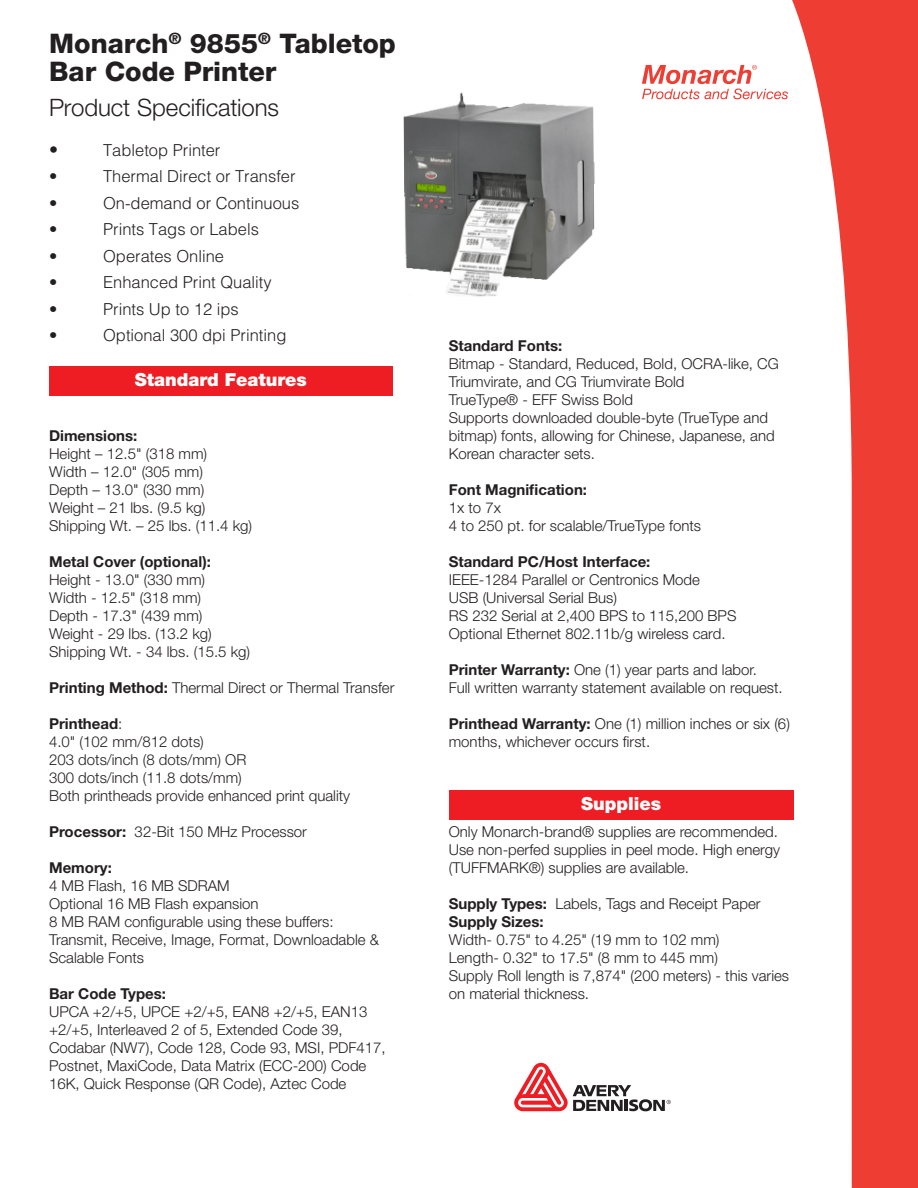
<style>
.page{position:relative;width:918px;height:1188px;background:#fff}
.page>*{position:absolute;margin:0;border:0;box-sizing:border-box;transform-origin:0 0}
.PRODUCT_HEAD{font:800 27px/28.5px "Helvetica Neue LT Std";color:#231f20}
.PRODUCT_HEAD-2{font:300 24px "Helvetica Neue LT Std";letter-spacing:-.005em;color:#231f20}
.t1{font:900 18px "Helvetica Neue LT Std";color:#fff}
.PRODUCT_HEAD-3{font:300 18px "Helvetica LT Std";color:#231f20}
.PRODUCT_HEAD-4{font:300 16.5px "Helvetica LT Std";color:#231f20}
.t2{font:300 15px/18px "Helvetica Neue LT Std";color:#231f20}
.t3{font:700 15px "Helvetica Neue LT Std";color:#231f20}
.s1{font-weight:700}
.s2{font-weight:300}
</style>
<div class="page">
<svg style="left:792px;top:0;width:126px;height:1188px;fill:#ee3e34"></svg>
<svg style="left:642px;top:65px;width:146px;height:34px"></svg>
<svg style="left:514px;top:1063px;width:157px;height:48px"></svg>
<div style="left:49px;top:367px;width:344px;height:29px;background:#ee1d23"></div>
<img style="left:403px;top:92px;width:192px;height:205px">
<div style="left:449px;top:790px;width:345px;height:30px;background:#ee1d23"></div>
<p class="PRODUCT_HEAD" style="left:49px;top:29px;width:348px">Monarch<sup>®</sup> 9855<sup>®</sup> Tabletop<br>Bar Code Printer</p>
<p class="PRODUCT_HEAD-2" style="left:49px;top:93px;width:231px">Product Specifications</p>
<p class="PRODUCT_HEAD-3" style="left:49px;top:138px;width:10px">•</p>
<p class="PRODUCT_HEAD-4" style="left:103px;top:139px;width:119px">Tabletop Printer</p>
<p class="PRODUCT_HEAD-4" style="left:49px;top:166px;width:10px">•</p>
<p class="PRODUCT_HEAD-4" style="left:103px;top:166px;width:194px">Thermal Direct or Transfer</p>
<p class="PRODUCT_HEAD-4" style="left:49px;top:193px;width:10px">•</p>
<p class="PRODUCT_HEAD-4" style="left:103px;top:193px;width:198px">On-demand or Continuous</p>
<p class="PRODUCT_HEAD-4" style="left:49px;top:219px;width:10px">•</p>
<p class="PRODUCT_HEAD-4" style="left:103px;top:219px;width:157px">Prints Tags or Labels</p>
<p class="PRODUCT_HEAD-4" style="left:49px;top:246px;width:10px">•</p>
<p class="PRODUCT_HEAD-4" style="left:103px;top:246px;width:123px">Operates Online</p>
<p class="PRODUCT_HEAD-4" style="left:49px;top:272px;width:10px">•</p>
<p class="PRODUCT_HEAD-4" style="left:103px;top:272px;width:170px">Enhanced Print Quality</p>
<p class="PRODUCT_HEAD-4" style="left:49px;top:299px;width:10px">•</p>
<p class="PRODUCT_HEAD-4" style="left:103px;top:299px;width:137px">Prints Up to 12 ips</p>
<p class="PRODUCT_HEAD-4" style="left:49px;top:325px;width:10px">•</p>
<p class="PRODUCT_HEAD-4" style="left:103px;top:325px;width:185px">Optional 300 dpi Printing</p>
<p class="t1" style="left:135px;top:369px;width:174px">Standard Features</p>
<p class="t3" style="left:49px;top:426px;width:90px">Dimensions:</p>
<p class="t2" style="left:49px;top:444px;width:160px">Height – 12.5" (318 mm)</p>
<p class="t2" style="left:49px;top:462px;width:156px">Width – 12.0" (305 mm)</p>
<p class="t2" style="left:49px;top:480px;width:157px">Depth – 13.0" (330 mm)</p>
<p class="t2" style="left:49px;top:498px;width:158px">Weight – 21 lbs. (9.5 kg)</p>
<p class="t2" style="left:49px;top:516px;width:205px">Shipping Wt. – 25 lbs. (11.4 kg)</p>
<p class="t3" style="left:49px;top:552px;width:163px">Metal Cover (optional):</p>
<p class="t2" style="left:49px;top:570px;width:158px">Height - 13.0" (330 mm)</p>
<p class="t2" style="left:49px;top:588px;width:154px">Width - 12.5" (318 mm)</p>
<p class="t2" style="left:49px;top:606px;width:155px">Depth - 17.3" (439 mm)</p>
<p class="t2" style="left:49px;top:624px;width:164px">Weight - 29 lbs. (13.2 kg)</p>
<p class="t2" style="left:49px;top:642px;width:203px">Shipping Wt. - 34 lbs. (15.5 kg)</p>
<p class="t2" style="left:49px;top:678px;width:347px"><span class="s1">Printing Method:</span> Thermal Direct or Thermal Transfer</p>
<p class="t3" style="left:49px;top:714px;width:75px">Printhead<span class="s2">:</span></p>
<p class="t2" style="left:49px;top:732px;width:156px">4.0" (102 mm/812 dots)</p>
<p class="t2" style="left:49px;top:750px;width:199px">203 dots/inch (8 dots/mm) OR</p>
<p class="t2" style="left:49px;top:768px;width:194px">300 dots/inch (11.8 dots/mm)</p>
<p class="t2" style="left:49px;top:786px;width:303px">Both printheads provide enhanced print quality</p>
<p class="t2" style="left:49px;top:822px;width:259px"><span class="s1">Processor:</span> 32-Bit 150 MHz Processor</p>
<p class="t3" style="left:49px;top:858px;width:64px">Memory:</p>
<p class="t2" style="left:49px;top:876px;width:182px">4 MB Flash, 16 MB SDRAM</p>
<p class="t2" style="left:49px;top:894px;width:211px">Optional 16 MB Flash expansion</p>
<p class="t2" style="left:49px;top:912px;width:286px">8 MB RAM configurable using these buffers:</p>
<p class="t2" style="left:49px;top:930px;width:331px">Transmit, Receive, Image, Format, Downloadable &amp;<br>Scalable Fonts</p>
<p class="t3" style="left:49px;top:984px;width:118px">Bar Code Types:</p>
<p class="t2" style="left:49px;top:1002px;width:338px">UPCA +2/+5, UPCE +2/+5, EAN8 +2/+5, EAN13 +2/+5, Interleaved 2 of 5, Extended Code 39, Codabar (NW7), Code 128, Code 93, MSI, PDF417, Postnet, MaxiCode, Data Matrix (ECC-200) Code 16K, Quick Response (QR Code), Aztec Code</p>
<p class="t3" style="left:449px;top:336px;width:115px">Standard Fonts:</p>
<p class="t2" style="left:449px;top:354px;width:332px">Bitmap - Standard, Reduced, Bold, OCRA-like, CG<br>Triumvirate, and CG Triumvirate Bold</p>
<p class="t2" style="left:449px;top:390px;width:186px">TrueType® - EFF Swiss Bold</p>
<p class="t2" style="left:449px;top:408px;width:327px">Supports downloaded double-byte (TrueType and bitmap) fonts, allowing for Chinese, Japanese, and<br>Korean character sets.</p>
<p class="t3" style="left:449px;top:480px;width:140px">Font Magnification:</p>
<p class="t2" style="left:449px;top:498px;width:54px">1x to 7x</p>
<p class="t2" style="left:449px;top:516px;width:254px">4 to 250 pt. for scalable/TrueType fonts</p>
<p class="t3" style="left:449px;top:552px;width:203px">Standard PC/Host Interface:</p>
<p class="t2" style="left:449px;top:570px;width:253px">IEEE-1284 Parallel or Centronics Mode</p>
<p class="t2" style="left:449px;top:588px;width:170px">USB (Universal Serial Bus)</p>
<p class="t2" style="left:449px;top:606px;width:289px">RS 232 Serial at 2,400 BPS to 115,200 BPS</p>
<p class="t2" style="left:449px;top:624px;width:278px">Optional Ethernet 802.11b/g wireless card.</p>
<p class="t2" style="left:449px;top:660px;width:310px"><span class="s1">Printer Warranty:</span> One (1) year parts and labor.</p>
<p class="t2" style="left:449px;top:678px;width:335px">Full written warranty statement available on request.</p>
<p class="t2" style="left:449px;top:714px;width:343px"><span class="s1">Printhead Warranty:</span> One (1) million inches or six (6) months, whichever occurs first.</p>
<p class="t1" style="left:581px;top:793px;width:82px">Supplies</p>
<p class="t2" style="left:449px;top:822px;width:333px">Only Monarch-brand® supplies are recommended.<br>Use non-perfed supplies in peel mode. High energy (TUFFMARK®) supplies are available.</p>
<p class="t2" style="left:449px;top:894px;width:313px"><span class="s1">Supply Types:</span> Labels, Tags and Receipt Paper</p>
<p class="t3" style="left:449px;top:912px;width:97px">Supply Sizes:</p>
<p class="t2" style="left:449px;top:930px;width:272px">Width- 0.75" to 4.25" (19 mm to 102 mm)</p>
<p class="t2" style="left:449px;top:948px;width:271px">Length- 0.32" to 17.5" (8 mm to 445 mm)</p>
<p class="t2" style="left:449px;top:966px;width:342px">Supply Roll length is 7,874" (200 meters) - this varies on material thickness.</p>
</div>
